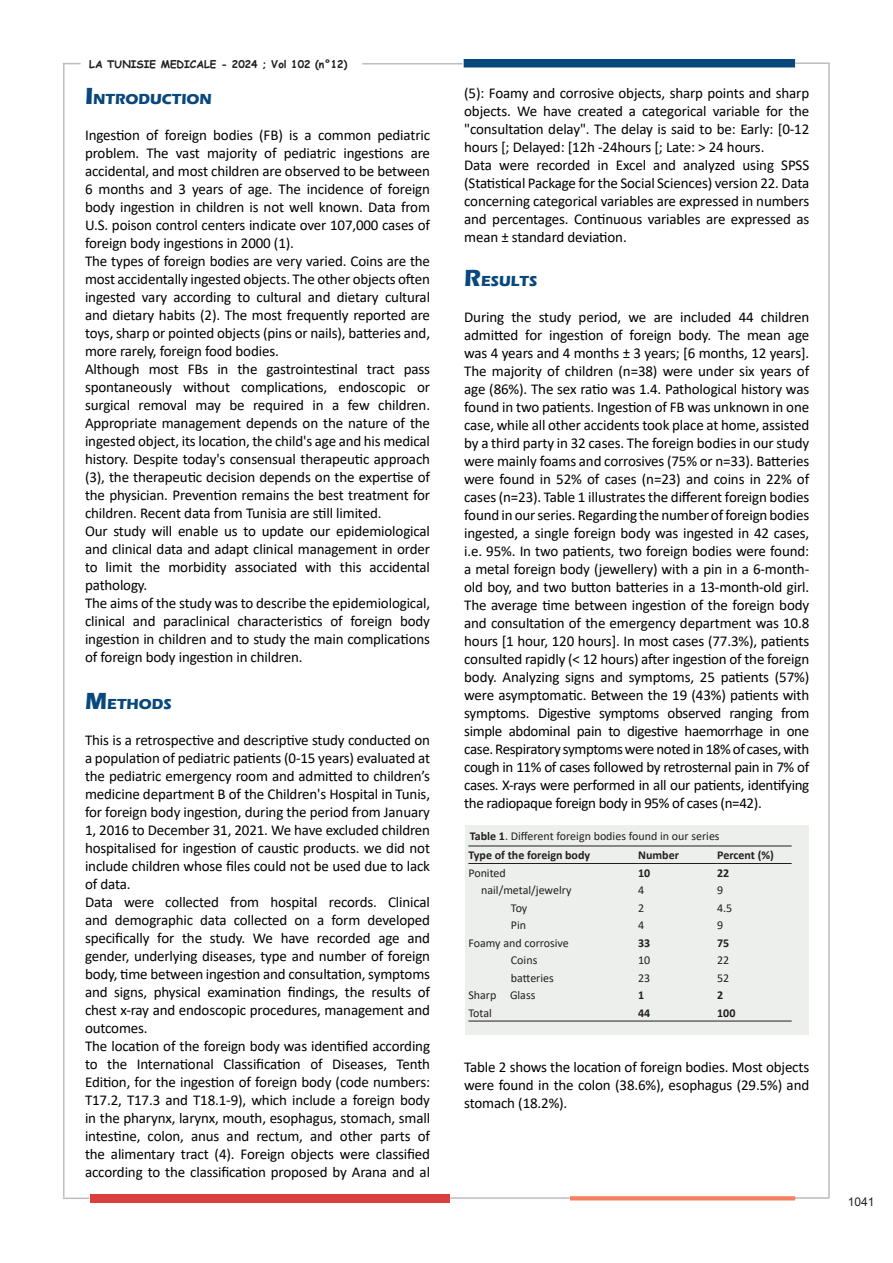
<style>
.page{position:relative;width:893px;height:1263px;background:#fff}
.page>*{position:absolute;margin:0;border:0;box-sizing:border-box;transform-origin:0 0}
.t1{font:15px/18px "Calibri";letter-spacing:-.01em;color:#000;text-align:justify}
.titre{font:700 15px "Eras ITC";color:#09487c}
.t2{font:12px "Calibri";color:#231f20}
.t3{font:700 12px "Calibri";color:#231f20}
.t4{font:12px "Arial";color:#231f20}
.t5{font:700 10.5px "Comic Sans MS";color:#231f20}
.s1{font-size:24px}
.s2{font-weight:700}
</style>
<div class="page">
<div style="left:464px;top:59px;width:331px;height:8px;background:#09487c"></div>
<svg style="left:63px;top:63px;width:18px;height:1px"></svg>
<hr style="left:63px;top:64px;width:2px;height:1133px;background:#bcbdc0">
<hr style="left:828px;top:64px;width:2px;height:1134px;background:#bcbdc0">
<hr style="left:795px;top:62px;width:35px;height:2px;background:#bcbdc0">
<hr style="left:362px;top:63px;width:101px;height:2px;background:#bcbdc0">
<div style="left:90px;top:1194px;width:359px;height:9px;background:#da3f3f"></div>
<hr style="left:794px;top:1197px;width:35px;height:2px;background:#bcbdc0">
<svg style="left:570px;top:1196px;width:225px;height:4px"></svg>
<hr style="left:450px;top:1197px;width:120px;height:2px;background:#bcbdc0">
<hr style="left:63px;top:1197px;width:26px;height:2px;background:#bcbdc0">
<div style="left:465px;top:825px;width:344px;height:210px;background:#edefed"></div>
<hr style="left:468px;top:846px;width:170px;height:1px;background:#231f20">
<hr style="left:638px;top:846px;width:79px;height:1px;background:#231f20">
<hr style="left:717px;top:846px;width:75px;height:1px;background:#231f20">
<hr style="left:468px;top:863px;width:170px;height:1px;background:#231f20">
<hr style="left:638px;top:863px;width:79px;height:1px;background:#231f20">
<hr style="left:717px;top:863px;width:75px;height:1px;background:#231f20">
<hr style="left:468px;top:1021px;width:170px;height:1px;background:#231f20">
<hr style="left:638px;top:1021px;width:79px;height:1px;background:#231f20">
<hr style="left:717px;top:1021px;width:75px;height:1px;background:#231f20">
<p class="t5" style="left:89px;top:56px;width:260px">LA TUNISIE MEDICALE - 2024 ; Vol 102 (n°12)</p>
<p class="titre" style="left:85px;top:90px;width:128px"><span class="s1">I</span>NTRODUCTION</p>
<p class="t1" style="left:85px;top:126px;width:347px">Ingestion of foreign bodies (FB) is a common pediatric problem. The vast majority of pediatric ingestions are accidental, and most children are observed to be between 6 months and 3 years of age. The incidence of foreign body ingestion in children is not well known. Data from U.S. poison control centers indicate over 107,000 cases of foreign body ingestions in 2000 (1).</p>
<p class="t1" style="left:85px;top:252px;width:347px">The types of foreign bodies are very varied. Coins are the most accidentally ingested objects. The other objects often ingested vary according to cultural and dietary cultural and dietary habits (2). The most frequently reported are toys, sharp or pointed objects (pins or nails), batteries and, more rarely, foreign food bodies.</p>
<p class="t1" style="left:85px;top:360px;width:347px">Although most FBs in the gastrointestinal tract pass spontaneously without complications, endoscopic or surgical removal may be required in a few children.<br>Appropriate management depends on the nature of the ingested object, its location, the child's age and his medical history. Despite today's consensual therapeutic approach (3), the therapeutic decision depends on the expertise of the physician. Prevention remains the best treatment for children. Recent data from Tunisia are still limited.</p>
<p class="t1" style="left:85px;top:522px;width:347px">Our study will enable us to update our epidemiological and clinical data and adapt clinical management in order to limit the morbidity associated with this accidental pathology.</p>
<p class="t1" style="left:85px;top:594px;width:347px">The aims of the study was to describe the epidemiological, clinical and paraclinical characteristics of foreign body ingestion in children and to study the main complications of foreign body ingestion in children.</p>
<p class="titre" style="left:85px;top:695px;width:88px"><span class="s1">M</span>ETHODS</p>
<p class="t1" style="left:85px;top:730px;width:347px">This is a retrospective and descriptive study conducted on a population of pediatric patients (0-15 years) evaluated at the pediatric emergency room and admitted to children’s medicine department B of the Children's Hospital in Tunis, for foreign body ingestion, during the period from January 1, 2016 to December 31, 2021. We have excluded children hospitalised for ingestion of caustic products. we did not include children whose files could not be used due to lack of data.</p>
<p class="t1" style="left:85px;top:892px;width:347px">Data were collected from hospital records. Clinical and demographic data collected on a form developed specifically for the study. We have recorded age and gender, underlying diseases, type and number of foreign body, time between ingestion and consultation, symptoms and signs, physical examination findings, the results of chest x-ray and endoscopic procedures, management and outcomes.</p>
<p class="t1" style="left:85px;top:1036px;width:347px">The location of the foreign body was identified according to the International Classification of Diseases, Tenth Edition, for the ingestion of foreign body (code numbers:<br>T17.2, T17.3 and T18.1-9), which include a foreign body in the pharynx, larynx, mouth, esophagus, stomach, small intestine, colon, anus and rectum, and other parts of the alimentary tract (4). Foreign objects were classified according to the classification proposed by Arana and al</p>
<p class="t1" style="left:464px;top:84px;width:347px">(5): Foamy and corrosive objects, sharp points and sharp objects. We have created a categorical variable for the "consultation delay". The delay is said to be: Early: [0-12 hours [; Delayed: [12h -24hours [; Late: &gt; 24 hours.</p>
<p class="t1" style="left:464px;top:156px;width:347px">Data were recorded in Excel and analyzed using SPSS (Statistical Package for the Social Sciences) version 22. Data concerning categorical variables are expressed in numbers and percentages. Continuous variables are expressed as mean ± standard deviation.</p>
<p class="titre" style="left:464px;top:272px;width:75px"><span class="s1">R</span>ESULTS</p>
<p class="t1" style="left:464px;top:307px;width:347px">During the study period, we are included 44 children admitted for ingestion of foreign body. The mean age was 4 years and 4 months ± 3 years; [6 months, 12 years].<br>The majority of children (n=38) were under six years of age (86%). The sex ratio was 1.4. Pathological history was found in two patients. Ingestion of FB was unknown in one case, while all other accidents took place at home, assisted by a third party in 32 cases. The foreign bodies in our study were mainly foams and corrosives (75% or n=33). Batteries were found in 52% of cases (n=23) and coins in 22% of cases (n=23). Table 1 illustrates the different foreign bodies found in our series. Regarding the number of foreign bodies ingested, a single foreign body was ingested in 42 cases, i.e. 95%. In two patients, two foreign bodies were found: a metal foreign body (jewellery) with a pin in a 6-month&shy;old boy, and two button batteries in a 13-month-old girl.<br>The average time between ingestion of the foreign body and consultation of the emergency department was 10.8 hours [1 hour, 120 hours]. In most cases (77.3%), patients consulted rapidly (&lt; 12 hours) after ingestion of the foreign body. Analyzing signs and symptoms, 25 patients (57%) were asymptomatic. Between the 19 (43%) patients with symptoms. Digestive symptoms observed ranging from simple abdominal pain to digestive haemorrhage in one case. Respiratory symptoms were noted in 18% of cases, with cough in 11% of cases followed by retrosternal pain in 7% of cases. X-rays were performed in all our patients, identifying the radiopaque foreign body in 95% of cases (n=42).</p>
<p class="t2" style="left:470px;top:828px;width:251px"><span class="s2">Table 1</span>. Different foreign bodies found in our series</p>
<p class="t3" style="left:468px;top:847px;width:123px">Type of the foreign body</p>
<p class="t3" style="left:638px;top:847px;width:42px">Number</p>
<p class="t3" style="left:717px;top:847px;width:58px">Percent (%)</p>
<p class="t2" style="left:468px;top:864px;width:39px">Ponited</p>
<p class="t3" style="left:638px;top:864px;width:14px">10</p>
<p class="t3" style="left:717px;top:864px;width:14px">22</p>
<p class="t2" style="left:481px;top:882px;width:92px">nail/metal/jewelry</p>
<p class="t2" style="left:638px;top:882px;width:8px">4</p>
<p class="t2" style="left:717px;top:882px;width:8px">9</p>
<p class="t2" style="left:511px;top:899px;width:18px">Toy</p>
<p class="t2" style="left:638px;top:899px;width:8px">2</p>
<p class="t2" style="left:717px;top:899px;width:17px">4.5</p>
<p class="t2" style="left:511px;top:917px;width:17px">Pin</p>
<p class="t2" style="left:638px;top:917px;width:8px">4</p>
<p class="t2" style="left:717px;top:917px;width:8px">9</p>
<p class="t2" style="left:468px;top:934px;width:102px">Foamy and corrosive</p>
<p class="t3" style="left:638px;top:934px;width:14px">33</p>
<p class="t3" style="left:717px;top:934px;width:14px">75</p>
<p class="t2" style="left:511px;top:952px;width:28px">Coins</p>
<p class="t2" style="left:638px;top:952px;width:14px">10</p>
<p class="t2" style="left:717px;top:952px;width:14px">22</p>
<p class="t2" style="left:511px;top:969px;width:45px">batteries</p>
<p class="t2" style="left:638px;top:969px;width:14px">23</p>
<p class="t2" style="left:717px;top:969px;width:14px">52</p>
<p class="t2" style="left:468px;top:987px;width:69px">Sharp Glass</p>
<p class="t3" style="left:638px;top:987px;width:8px">1</p>
<p class="t3" style="left:717px;top:987px;width:8px">2</p>
<p class="t2" style="left:468px;top:1004px;width:25px">Total</p>
<p class="t3" style="left:638px;top:1004px;width:14px">44</p>
<p class="t3" style="left:717px;top:1004px;width:20px">100</p>
<p class="t1" style="left:464px;top:1057px;width:347px">Table 2 shows the location of foreign bodies. Most objects were found in the colon (38.6%), esophagus (29.5%) and stomach (18.2%).</p>
<p class="t4" style="left:848px;top:1194px;width:28px">1041</p>
</div>
